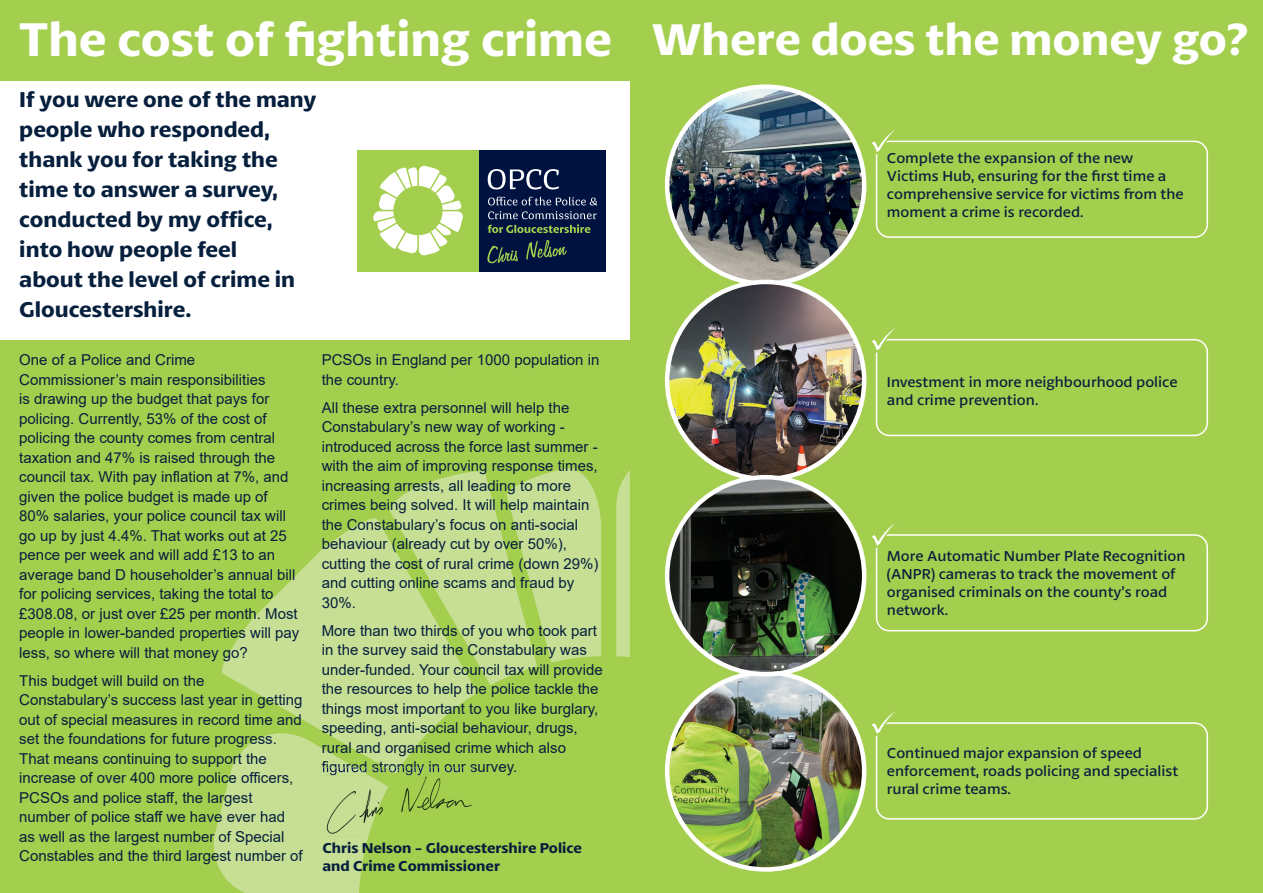
<style>
.page{position:relative;width:1263px;height:893px;background:#fff}
.page>*{position:absolute;margin:0;border:0;box-sizing:border-box;transform-origin:0 0}
.t1{font:600 49.5px "Petala Pro";color:#fff}
.t2{font:600 46.5px "Petala Pro";color:#fff}
.t3{font:600 22.5px/30px "Petala Pro";color:#061f3d}
.t4{font:15px/19.5px "Arial";color:#061f3d}
.t5{font:15px/18px "Petala Pro";color:#061f3d}
.t6{font:600 15px/18px "Petala Pro";color:#061f3d}
</style>
<div class="page">
<div style="left:0;top:0;width:630px;height:81px;background:#a4cf4e"></div>
<div style="left:0;top:340px;width:630px;height:553px;background:#a4cf4e"></div>
<svg style="left:616px;top:470px;width:14px;height:187px;background:#c4dd8e"></svg>
<svg style="left:222px;top:518px;width:255px;height:243px;fill:#c7df94"></svg>
<svg style="left:375px;top:761px;width:29px;height:6px"></svg>
<svg style="left:387px;top:469px;width:214px;height:216px"></svg>
<svg style="left:213px;top:733px;width:155px;height:160px"></svg>
<div style="left:479px;top:150px;width:126px;height:121px;background:#001340"></div>
<div style="left:357px;top:150px;width:122px;height:121px;background:#a4cf4e"></div>
<svg style="left:373px;top:165px;width:90px;height:91px"></svg>
<svg style="left:488px;top:197px;width:109px;height:36px"></svg>
<svg style="left:488px;top:169px;width:71px;height:20px"></svg>
<svg style="left:487px;top:246px;width:31px;height:17px"></svg>
<svg style="left:526px;top:240px;width:41px;height:19px"></svg>
<img style="left:388px;top:775px;width:84px;height:38px">
<img style="left:317px;top:767px;width:71px;height:70px">
<img style="left:369px;top:767px;width:104px;height:8px">
<img style="left:386px;top:767px;width:14px;height:7px">
<img style="left:322px;top:767px;width:47px;height:8px">
<div style="left:630px;top:0;width:633px;height:893px;background:#a4cf4e"></div>
<img style="left:667px;top:87px;width:197px;height:197px;border-radius:99px">
<img style="left:667px;top:282px;width:197px;height:197px;border-radius:99px">
<img style="left:667px;top:672px;width:197px;height:197px;border-radius:99px">
<img style="left:667px;top:477px;width:197px;height:197px;border-radius:98px">
<div style="left:665px;top:475px;width:201px;height:201px;border:4px solid #fff;border-radius:50%"></div>
<div style="left:876px;top:141px;width:332px;height:97px;border:2px solid #fff;border-radius:13px"></div>
<div style="left:876px;top:339px;width:332px;height:97px;border:2px solid #fff;border-radius:13px"></div>
<div style="left:876px;top:722px;width:332px;height:98px;border:2px solid #fff;border-radius:13px"></div>
<div style="left:876px;top:534px;width:332px;height:97px;border:2px solid #fff;border-radius:13px"></div>
<svg style="left:872px;top:129px;width:28px;height:27px"></svg>
<svg style="left:872px;top:328px;width:28px;height:27px"></svg>
<svg style="left:872px;top:711px;width:28px;height:27px"></svg>
<svg style="left:872px;top:523px;width:28px;height:27px"></svg>
<h1 class="t1" style="left:19px;top:7px;width:594px">The cost of fighting crime</h1>
<h3 class="t3" style="left:19px;top:84px;width:299px">If you were one of the many people who responded, thank you for taking the time to answer a survey, conducted by my office, into how people feel<br>about the level of crime in<br>Gloucestershire.</h3>
<p class="t4" style="left:19px;top:350px;width:282px">One of a Police and Crime Commissioner’s main responsibilities<br>is drawing up the budget that pays for policing. Currently, 53% of the cost of policing the county comes from central taxation and 47% is raised through the council tax. With pay inflation at 7%, and given the police budget is made up of 80% salaries, your police council tax will go up by just 4.4%. That works out at 25 pence per week and will add £13 to an average band D householder’s annual bill for policing services, taking the total to £308.08, or just over £25 per month. Most people in lower-banded properties will pay less, so where will that money go?</p>
<p class="t4" style="left:19px;top:670px;width:285px">This budget will build on the Constabulary’s success last year in getting out of special measures in record time and set the foundations for future progress.<br>That means continuing to support the increase of over 400 more police officers, PCSOs and police staff, the largest number of police staff we have ever had as well as the largest number of Special Constables and the third largest number of</p>
<p class="t4" style="left:322px;top:350px;width:279px">PCSOs in England per 1000 population in the country.</p>
<p class="t4" style="left:322px;top:397px;width:278px">All these extra personnel will help the Constabulary’s new way of working - introduced across the force last summer - with the aim of improving response times, increasing arrests, all leading to more crimes being solved. It will help maintain the Constabulary’s focus on anti-social behaviour (already cut by over 50%), cutting the cost of rural crime (down 29%) and cutting online scams and fraud by 30%.</p>
<p class="t4" style="left:322px;top:620px;width:282px">More than two thirds of you who took part in the survey said the Constabulary was under-funded. Your council tax will provide the resources to help the police tackle the things most important to you like burglary, speeding, anti-social behaviour, drugs, rural and organised crime which also figured strongly in our survey.</p>
<p class="t6" style="left:323px;top:838px;width:261px">Chris Nelson - Gloucestershire Police and Crime Commissioner</p>
<h2 class="t2" style="left:652px;top:8px;width:598px">Where does the money go?</h2>
<p class="t5" style="left:887px;top:149px;width:298px">Complete the expansion of the new Victims Hub, ensuring for the first time a comprehensive service for victims from the moment a crime is recorded.</p>
<p class="t5" style="left:887px;top:373px;width:292px">Investment in more neighbourhood police and crime prevention.</p>
<p class="t5" style="left:887px;top:548px;width:300px">More Automatic Number Plate Recognition (ANPR) cameras to track the movement of organised criminals on the county’s road network.</p>
<p class="t5" style="left:887px;top:745px;width:293px">Continued major expansion of speed enforcement, roads policing and specialist rural crime teams.</p>
</div>
